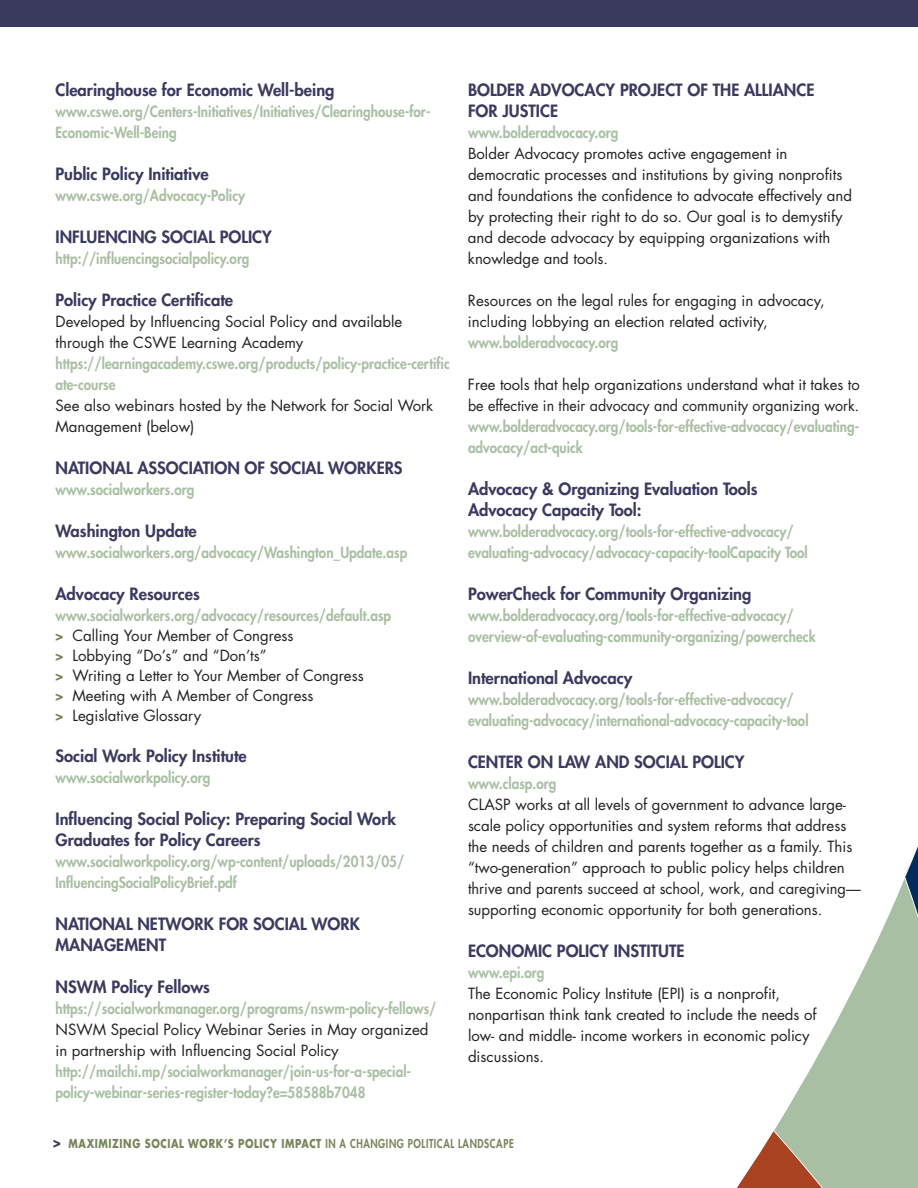
<style>
.page{position:relative;width:918px;height:1188px;background:#fff}
.page>*{position:absolute;margin:0;border:0;box-sizing:border-box;transform-origin:0 0}
.t1{font:800 16.5px/21px "Futura";color:#3a3a5f}
.t2{font:15px/21px "Futura";color:#231f20}
.t3{font:800 15px/21px "Futura";color:#a9bfa3;scale:.9 1}
.t4{font:700 12px "Futura";letter-spacing:.06em;color:#78855b;scale:.8 1}
.s1{font-weight:800;color:#a9bfa3}
.s2{font-weight:800;color:#78855b}
.s3{font-weight:800;font-size:16.5px;color:#3a3a5f}
.s4{font-weight:800}
</style>
<div class="page">
<svg style="left:736px;top:845px;width:182px;height:343px"></svg>
<div style="left:0;top:0;width:918px;height:27px;background:#3a3a5f"></div>
<p class="t1" style="left:56px;top:81px;width:281px">Clearinghouse for Economic Well-being</p>
<p class="t3" style="left:56px;top:103px;width:418px">www.cswe.org/Centers-Initiatives/Initiatives/Clearinghouse-for-<br>Economic-Well-Being</p>
<p class="t1" style="left:56px;top:165px;width:155px">Public Policy Initiative</p>
<p class="t3" style="left:56px;top:187px;width:212px">www.cswe.org/Advocacy-Policy</p>
<p class="t1" style="left:56px;top:228px;width:218px">INFLUENCING SOCIAL POLICY</p>
<p class="t3" style="left:56px;top:250px;width:217px">http://influencingsocialpolicy.org</p>
<p class="t1" style="left:56px;top:291px;width:179px">Policy Practice Certificate</p>
<p class="t2" style="left:56px;top:313px;width:348px">Developed by Influencing Social Policy and available through the CSWE Learning Academy</p>
<p class="t3" style="left:56px;top:355px;width:440px">https://learningacademy.cswe.org/products/policy-practice-certific ate-course</p>
<p class="t2" style="left:56px;top:397px;width:379px">See also webinars hosted by the Network for Social Work<br>Management (below)</p>
<p class="t1" style="left:56px;top:459px;width:349px">NATIONAL ASSOCIATION OF SOCIAL WORKERS</p>
<p class="t3" style="left:56px;top:481px;width:156px">www.socialworkers.org</p>
<p class="t1" style="left:56px;top:522px;width:143px">Washington Update</p>
<p class="t3" style="left:56px;top:544px;width:392px">www.socialworkers.org/advocacy/Washington_Update.asp</p>
<p class="t1" style="left:56px;top:585px;width:146px">Advocacy Resources</p>
<p class="t2" style="left:56px;top:607px;width:337px;line-height:20px"><span class="s1">www.socialworkers.org/advocacy/resources/default.asp </span><span class="s2">&gt;</span> Calling Your Member of Congress<br><span class="s2">&gt;</span> Lobbying “Do’s” and “Don’ts”<br><span class="s2">&gt;</span> Writing a Letter to Your Member of Congress<br><span class="s2">&gt;</span> Meeting with A Member of Congress<br><span class="s2">&gt;</span> Legislative Glossary</p>
<p class="t1" style="left:56px;top:747px;width:193px">Social Work Policy Institute</p>
<p class="t3" style="left:56px;top:768px;width:174px">www.socialworkpolicy.org</p>
<p class="t1" style="left:56px;top:810px;width:342px">Influencing Social Policy: Preparing Social Work<br>Graduates for Policy Careers</p>
<p class="t3" style="left:55px;top:852px;width:389px">www.socialworkpolicy.org/wp-content/uploads/2013/05/<br>InfluencingSocialPolicyBrief.pdf</p>
<p class="t1" style="left:56px;top:915px;width:306px">NATIONAL NETWORK FOR SOCIAL WORK<br>MANAGEMENT</p>
<p class="t1" style="left:56px;top:978px;width:156px">NSWM Policy Fellows</p>
<p class="t3" style="left:56px;top:999px;width:425px">https://socialworkmanager.org/programs/nswm-policy-fellows/</p>
<p class="t2" style="left:56px;top:1020px;width:374px">NSWM Special Policy Webinar Series in May organized in partnership with Influencing Social Policy</p>
<p class="t3" style="left:56px;top:1062px;width:397px">http://mailchi.mp/socialworkmanager/join-us-for-a-special&shy;policy-webinar-series-register-today?e=58588b7048</p>
<p class="t1" style="left:468px;top:81px;width:348px">BOLDER ADVOCACY PROJECT OF THE ALLIANCE<br>FOR JUSTICE</p>
<p class="t3" style="left:468px;top:124px;width:169px">www.bolderadvocacy.org</p>
<p class="t2" style="left:468px;top:145px;width:386px">Bolder Advocacy promotes active engagement in democratic processes and institutions by giving nonprofits and foundations the confidence to advocate effectively and by protecting their right to do so. Our goal is to demystify and decode advocacy by equipping organizations with knowledge and tools.</p>
<p class="t2" style="left:468px;top:292px;width:358px">Resources on the legal rules for engaging in advocacy, including lobbying an election related activity,</p>
<p class="t3" style="left:468px;top:334px;width:169px">www.bolderadvocacy.org</p>
<p class="t2" style="left:468px;top:376px;width:393px">Free tools that help organizations understand what it takes to be effective in their advocacy and community organizing work.</p>
<p class="t3" style="left:468px;top:418px;width:436px">www.bolderadvocacy.org/tools-for-effective-advocacy/evaluating&shy;advocacy/act-quick</p>
<p class="t1" style="left:468px;top:480px;width:291px">Advocacy &amp; Organizing Evaluation Tools<br>Advocacy Capacity Tool:</p>
<p class="t3" style="left:468px;top:523px;width:379px">www.bolderadvocacy.org/tools-for-effective-advocacy/ evaluating-advocacy/advocacy-capacity-toolCapacity Tool</p>
<p class="t1" style="left:468px;top:585px;width:285px">PowerCheck for Community Organizing</p>
<p class="t3" style="left:468px;top:607px;width:388px">www.bolderadvocacy.org/tools-for-effective-advocacy/ overview-of-evaluating-community-organizing/powercheck</p>
<p class="t1" style="left:468px;top:669px;width:166px">International Advocacy</p>
<p class="t3" style="left:468px;top:691px;width:380px">www.bolderadvocacy.org/tools-for-effective-advocacy/ evaluating-advocacy/international-advocacy-capacity-tool</p>
<p class="t1" style="left:468px;top:753px;width:278px">CENTER ON LAW AND SOCIAL POLICY</p>
<p class="t3" style="left:468px;top:775px;width:100px">www.clasp.org</p>
<p class="t2" style="left:468px;top:796px;width:394px">CLASP works at all levels of government to advance large&shy;scale policy opportunities and system reforms that address the needs of children and parents together as a family. This “two-generation” approach to public policy helps children thrive and parents succeed at school, work, and caregiving— supporting economic opportunity for both generations.</p>
<p class="t1" style="left:468px;top:942px;width:218px">ECONOMIC POLICY INSTITUTE</p>
<p class="t3" style="left:468px;top:964px;width:86px">www.epi.org</p>
<p class="t2" style="left:468px;top:985px;width:350px">The Economic Policy Institute (EPI) is a nonprofit, nonpartisan think tank created to include the needs of low- and middle- income workers in economic policy discussions.</p>
<p class="t4" style="left:53px;top:1138px;width:577px"><span class="s3">&gt;</span> MAXIMIZING SOCIAL WORK’S POLICY IMPACT <span class="s4">IN A CHANGING POLITICAL LANDSCAPE</span></p>
</div>
